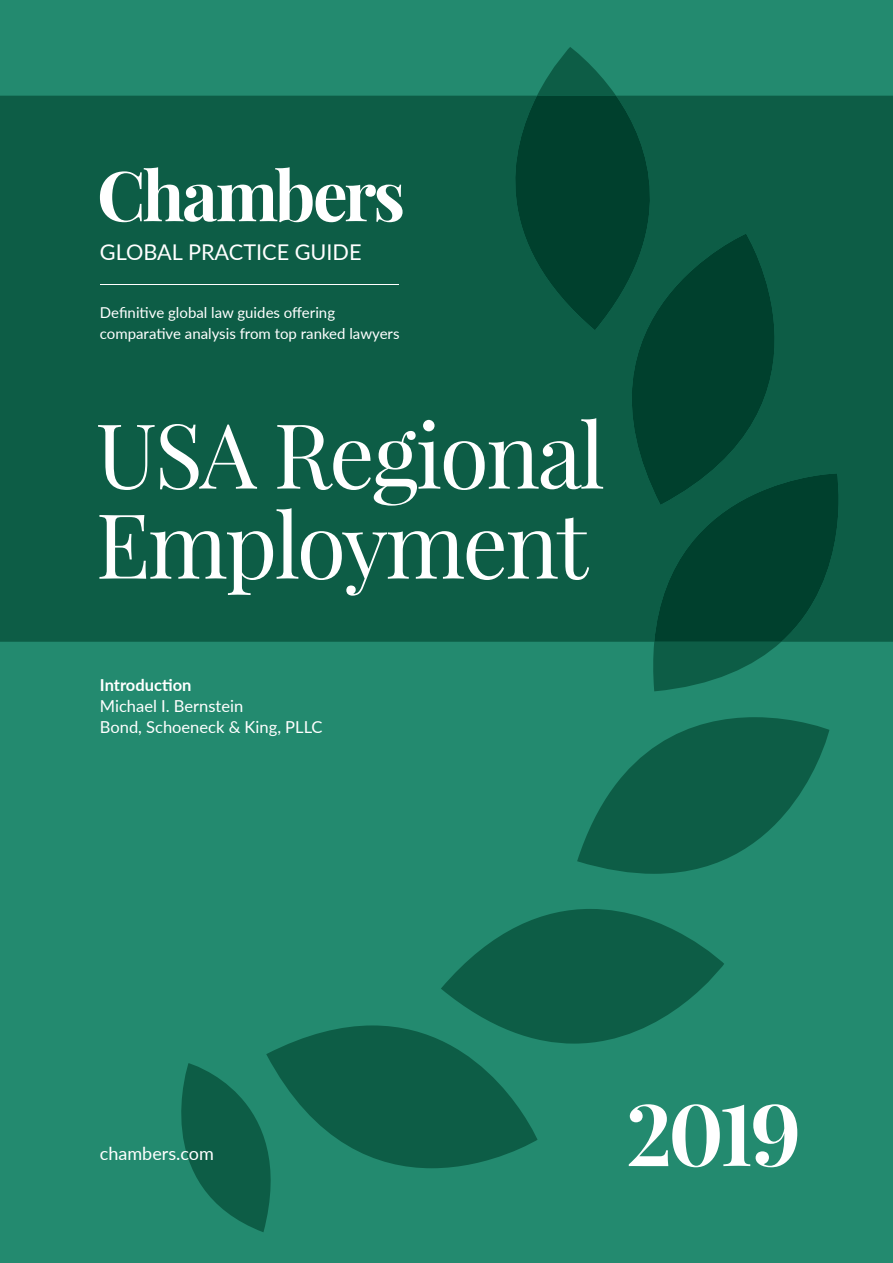
<style>
.page{position:relative;width:893px;height:1263px;background:#238a6f}
.page>*{position:absolute;margin:0;border:0;box-sizing:border-box;transform-origin:0 0}
.t1{font:90px/90px "Playfair Display";letter-spacing:-.03em;color:#fff}
.t2{font:21.75px "Lato";color:#fff}
.t3{font:18px "Lato";color:#fff}
.t4{font:16.5px/21px "Lato";color:#fff}
.t5{font:700 16.5px "Lato";color:#fff}
.t6{font:15px/21px "Lato";color:#fff}
</style>
<div class="page">
<div style="left:0;top:96px;width:893px;height:546px;background:#0d5d46"></div>
<svg style="left:490px;top:47px;width:189px;height:283px"></svg>
<svg style="left:563px;top:234px;width:287px;height:271px;background:#07503b"></svg>
<svg style="left:653px;top:473px;width:200px;height:218px;background:#09533e"></svg>
<svg style="left:577px;top:717px;width:252px;height:157px"></svg>
<svg style="left:100px;top:167px;width:303px;height:55px;background:#639688"></svg>
<svg style="left:181px;top:909px;width:616px;height:323px"></svg>
<hr style="left:100px;top:284px;width:299px;height:1px;background:#fff">
<h2 class="t2" style="left:100px;top:237px;width:263px">GLOBAL PRACTICE GUIDE</h2>
<p class="t6" style="left:100px;top:301px;width:301px">Definitive global law guides offering comparative analysis from top ranked lawyers</p>
<h1 class="t1" style="left:96px;top:410px;width:511px">USA Regional<br>Employment</h1>
<p class="t5" style="left:100px;top:673px;width:93px">Introduction</p>
<p class="t4" style="left:100px;top:695px;width:224px">Michael I. Bernstein<br>Bond, Schoeneck &amp; King, PLLC</p>
<p class="t3" style="left:100px;top:1141px;width:115px">chambers.com</p>
</div>
